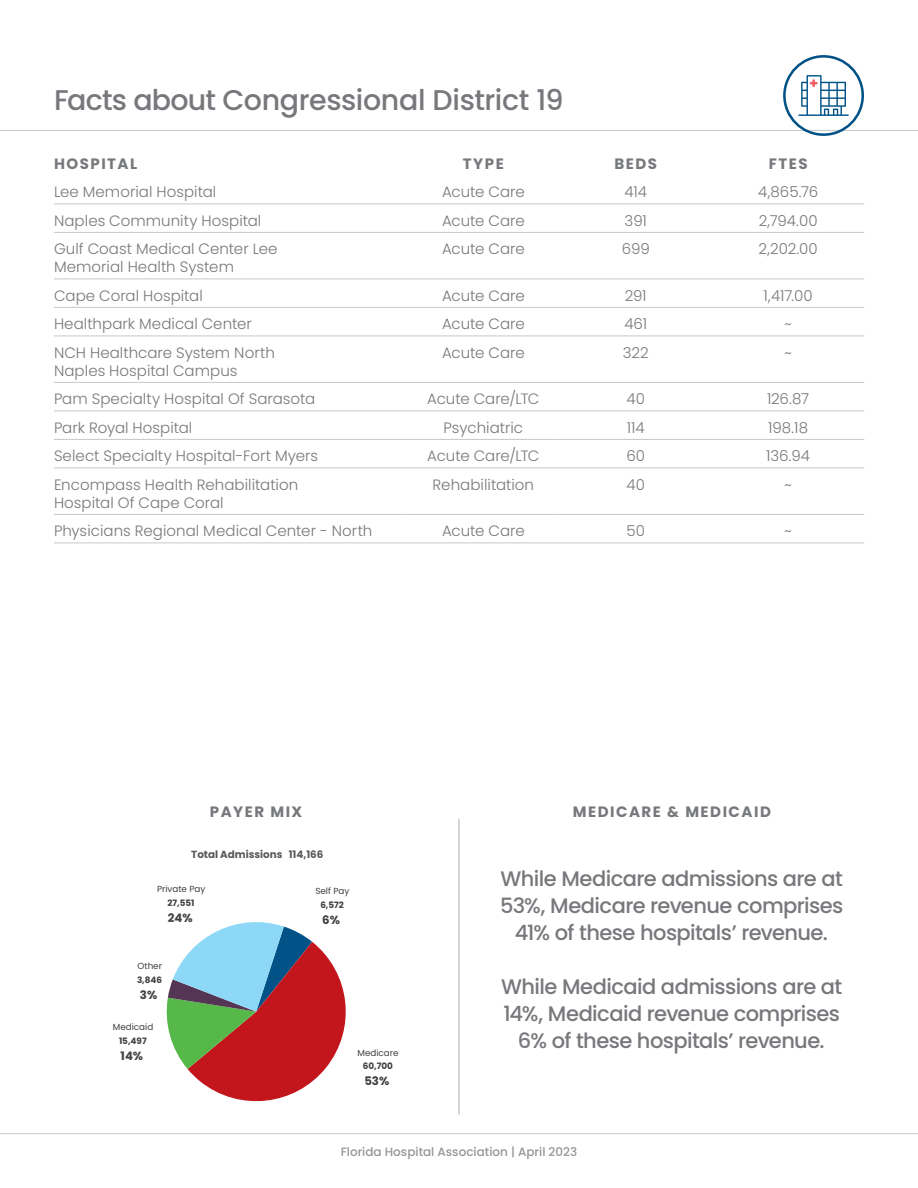
<style>
.page{position:relative;width:918px;height:1188px;background:#fff}
.page>*{position:absolute;margin:0;border:0;box-sizing:border-box;transform-origin:0 0}
.name{font:500 28.5px "Poppins";letter-spacing:-.015em;color:#76787b}
.name-2{font:500 21px/27px "Poppins";letter-spacing:-.03em;color:#76787b;text-align:center}
.Back_Page_Hospitals{font:300 15px/18px "Poppins";color:#76787b}
.t1{font:700 15px "Poppins";letter-spacing:.1em;color:#76787b}
.sub_details{font:500 12px "Poppins";color:#939598}
.t2{font:700 11.7px "Poppins";color:#404040}
.t3{font:700 10.35px "Poppins";color:#595959}
.t4{font:8.85px/13.2px "Poppins";color:#404040;text-align:center}
.s1{font-weight:700}
</style>
<div class="page">
<svg style="left:166px;top:922px;width:180px;height:180px"></svg>
<hr style="left:0;top:1133px;width:918px;height:1px;background:#c7c8ca">
<hr style="left:0;top:130px;width:918px;height:1px;background:#c7c8ca">
<hr style="left:54px;top:204px;width:353px;height:1px;background:#c7c8ca">
<hr style="left:407px;top:204px;width:153px;height:1px;background:#c7c8ca">
<hr style="left:560px;top:204px;width:152px;height:1px;background:#c7c8ca">
<hr style="left:712px;top:204px;width:152px;height:1px;background:#c7c8ca">
<hr style="left:54px;top:232px;width:353px;height:1px;background:#c7c8ca">
<hr style="left:407px;top:232px;width:153px;height:1px;background:#c7c8ca">
<hr style="left:560px;top:232px;width:152px;height:1px;background:#c7c8ca">
<hr style="left:712px;top:232px;width:152px;height:1px;background:#c7c8ca">
<hr style="left:54px;top:279px;width:353px;height:1px;background:#c7c8ca">
<hr style="left:407px;top:279px;width:153px;height:1px;background:#c7c8ca">
<hr style="left:560px;top:279px;width:152px;height:1px;background:#c7c8ca">
<hr style="left:712px;top:279px;width:152px;height:1px;background:#c7c8ca">
<hr style="left:54px;top:307px;width:353px;height:1px;background:#c7c8ca">
<hr style="left:407px;top:307px;width:153px;height:1px;background:#c7c8ca">
<hr style="left:560px;top:307px;width:152px;height:1px;background:#c7c8ca">
<hr style="left:712px;top:307px;width:152px;height:1px;background:#c7c8ca">
<hr style="left:54px;top:336px;width:353px;height:1px;background:#c7c8ca">
<hr style="left:407px;top:336px;width:153px;height:1px;background:#c7c8ca">
<hr style="left:560px;top:336px;width:152px;height:1px;background:#c7c8ca">
<hr style="left:712px;top:336px;width:152px;height:1px;background:#c7c8ca">
<hr style="left:54px;top:382px;width:353px;height:1px;background:#c7c8ca">
<hr style="left:407px;top:382px;width:153px;height:1px;background:#c7c8ca">
<hr style="left:560px;top:382px;width:152px;height:1px;background:#c7c8ca">
<hr style="left:712px;top:382px;width:152px;height:1px;background:#c7c8ca">
<hr style="left:54px;top:411px;width:353px;height:1px;background:#c7c8ca">
<hr style="left:407px;top:411px;width:153px;height:1px;background:#c7c8ca">
<hr style="left:560px;top:411px;width:152px;height:1px;background:#c7c8ca">
<hr style="left:712px;top:411px;width:152px;height:1px;background:#c7c8ca">
<hr style="left:54px;top:439px;width:353px;height:1px;background:#c7c8ca">
<hr style="left:407px;top:439px;width:153px;height:1px;background:#c7c8ca">
<hr style="left:560px;top:439px;width:152px;height:1px;background:#c7c8ca">
<hr style="left:712px;top:439px;width:152px;height:1px;background:#c7c8ca">
<hr style="left:54px;top:468px;width:353px;height:1px;background:#c7c8ca">
<hr style="left:407px;top:468px;width:153px;height:1px;background:#c7c8ca">
<hr style="left:560px;top:468px;width:152px;height:1px;background:#c7c8ca">
<hr style="left:712px;top:468px;width:152px;height:1px;background:#c7c8ca">
<hr style="left:54px;top:514px;width:353px;height:1px;background:#c7c8ca">
<hr style="left:407px;top:514px;width:153px;height:1px;background:#c7c8ca">
<hr style="left:560px;top:514px;width:152px;height:1px;background:#c7c8ca">
<hr style="left:712px;top:514px;width:152px;height:1px;background:#c7c8ca">
<hr style="left:54px;top:543px;width:353px;height:1px;background:#c7c8ca">
<hr style="left:407px;top:543px;width:153px;height:1px;background:#c7c8ca">
<hr style="left:560px;top:543px;width:152px;height:1px;background:#c7c8ca">
<hr style="left:712px;top:543px;width:152px;height:1px;background:#c7c8ca">
<hr style="left:458px;top:819px;width:2px;height:296px;background:#c7c8ca">
<div style="left:783px;top:55px;width:81px;height:81px;border:3px solid #005287;border-radius:50%"></div>
<svg style="left:798px;top:75px;width:51px;height:41px"></svg>
<p class="name" style="left:54px;top:83px;width:511px">Facts about Congressional District 19</p>
<p class="t1" style="left:54px;top:155px;width:85px">HOSPITAL</p>
<p class="t1" style="left:463px;top:155px;width:42px">TYPE</p>
<p class="t1" style="left:614px;top:155px;width:44px">BEDS</p>
<p class="t1" style="left:769px;top:155px;width:40px">FTES</p>
<p class="Back_Page_Hospitals" style="left:54px;top:183px;width:164px">Lee Memorial Hospital</p>
<p class="Back_Page_Hospitals" style="left:442px;top:183px;width:84px">Acute Care</p>
<p class="Back_Page_Hospitals" style="left:625px;top:183px;width:24px">414</p>
<p class="Back_Page_Hospitals" style="left:758px;top:183px;width:61px">4,865.76</p>
<p class="Back_Page_Hospitals" style="left:54px;top:211px;width:209px">Naples Community Hospital</p>
<p class="Back_Page_Hospitals" style="left:442px;top:211px;width:84px">Acute Care</p>
<p class="Back_Page_Hospitals" style="left:625px;top:211px;width:24px">391</p>
<p class="Back_Page_Hospitals" style="left:759px;top:211px;width:60px">2,794.00</p>
<p class="Back_Page_Hospitals" style="left:54px;top:240px;width:225px">Gulf Coast Medical Center Lee<br>Memorial Health System</p>
<p class="Back_Page_Hospitals" style="left:442px;top:240px;width:84px">Acute Care</p>
<p class="Back_Page_Hospitals" style="left:622px;top:240px;width:29px">699</p>
<p class="Back_Page_Hospitals" style="left:759px;top:240px;width:61px">2,202.00</p>
<p class="Back_Page_Hospitals" style="left:54px;top:286px;width:150px">Cape Coral Hospital</p>
<p class="Back_Page_Hospitals" style="left:442px;top:286px;width:84px">Acute Care</p>
<p class="Back_Page_Hospitals" style="left:625px;top:286px;width:23px">291</p>
<p class="Back_Page_Hospitals" style="left:764px;top:286px;width:51px">1,417.00</p>
<p class="Back_Page_Hospitals" style="left:54px;top:315px;width:199px">Healthpark Medical Center</p>
<p class="Back_Page_Hospitals" style="left:442px;top:315px;width:84px">Acute Care</p>
<p class="Back_Page_Hospitals" style="left:624px;top:315px;width:24px">461</p>
<p class="Back_Page_Hospitals" style="left:785px;top:315px;width:9px">~</p>
<p class="Back_Page_Hospitals" style="left:54px;top:343px;width:222px">NCH Healthcare System North<br>Naples Hospital Campus</p>
<p class="Back_Page_Hospitals" style="left:442px;top:343px;width:84px">Acute Care</p>
<p class="Back_Page_Hospitals" style="left:623px;top:343px;width:27px">322</p>
<p class="Back_Page_Hospitals" style="left:785px;top:343px;width:9px">~</p>
<p class="Back_Page_Hospitals" style="left:54px;top:390px;width:263px">Pam Specialty Hospital Of Sarasota</p>
<p class="Back_Page_Hospitals" style="left:427px;top:390px;width:114px">Acute Care/LTC</p>
<p class="Back_Page_Hospitals" style="left:627px;top:390px;width:20px">40</p>
<p class="Back_Page_Hospitals" style="left:767px;top:390px;width:44px">126.87</p>
<p class="Back_Page_Hospitals" style="left:54px;top:418px;width:140px">Park Royal Hospital</p>
<p class="Back_Page_Hospitals" style="left:444px;top:418px;width:81px">Psychiatric</p>
<p class="Back_Page_Hospitals" style="left:627px;top:418px;width:19px">114</p>
<p class="Back_Page_Hospitals" style="left:768px;top:418px;width:41px">198.18</p>
<p class="Back_Page_Hospitals" style="left:54px;top:447px;width:266px">Select Specialty Hospital-Fort Myers</p>
<p class="Back_Page_Hospitals" style="left:427px;top:447px;width:114px">Acute Care/LTC</p>
<p class="Back_Page_Hospitals" style="left:626px;top:447px;width:20px">60</p>
<p class="Back_Page_Hospitals" style="left:766px;top:447px;width:45px">136.94</p>
<p class="Back_Page_Hospitals" style="left:54px;top:475px;width:246px">Encompass Health Rehabilitation<br>Hospital Of Cape Coral</p>
<p class="Back_Page_Hospitals" style="left:433px;top:475px;width:103px">Rehabilitation</p>
<p class="Back_Page_Hospitals" style="left:627px;top:475px;width:20px">40</p>
<p class="Back_Page_Hospitals" style="left:785px;top:475px;width:9px">~</p>
<p class="Back_Page_Hospitals" style="left:54px;top:522px;width:320px">Physicians Regional Medical Center - North</p>
<p class="Back_Page_Hospitals" style="left:442px;top:522px;width:84px">Acute Care</p>
<p class="Back_Page_Hospitals" style="left:627px;top:522px;width:20px">50</p>
<p class="Back_Page_Hospitals" style="left:785px;top:522px;width:9px">~</p>
<p class="t1" style="left:210px;top:803px;width:94px">PAYER MIX</p>
<p class="t1" style="left:573px;top:803px;width:199px">MEDICARE &amp; MEDICAID</p>
<p class="t3" style="left:191px;top:849px;width:134px">Total Admissions 114,166</p>
<p class="t4" style="left:157px;top:883px;width:50px">Private Pay<br><span class="s1">27,551</span></p>
<p class="t2" style="left:168px;top:911px;width:26px">24%</p>
<p class="t4" style="left:315px;top:885px;width:36px">Self Pay<br><span class="s1">6,572</span></p>
<p class="t2" style="left:322px;top:913px;width:19px">6%</p>
<p class="t4" style="left:137px;top:960px;width:27px;text-align:left">Other<br><span class="s1">3,846</span></p>
<p class="t2" style="left:140px;top:988px;width:19px">3%</p>
<p class="t4" style="left:113px;top:1021px;width:42px">Medicaid<br><span class="s1">15,497</span></p>
<p class="t2" style="left:121px;top:1049px;width:24px">14%</p>
<p class="t4" style="left:357px;top:1046px;width:43px">Medicare<br><span class="s1">60,700</span></p>
<p class="t2" style="left:364px;top:1074px;width:26px">53%</p>
<p class="name-2" style="left:500px;top:865px;width:345px">While Medicare admissions are at<br>53%, Medicare revenue comprises<br>41% of these hospitals’ revenue.</p>
<p class="name-2" style="left:501px;top:973px;width:343px">While Medicaid admissions are at<br>14%, Medicaid revenue comprises<br>6% of these hospitals’ revenue.</p>
<p class="sub_details" style="left:341px;top:1145px;width:238px">Florida Hospital Association | April 2023</p>
</div>
